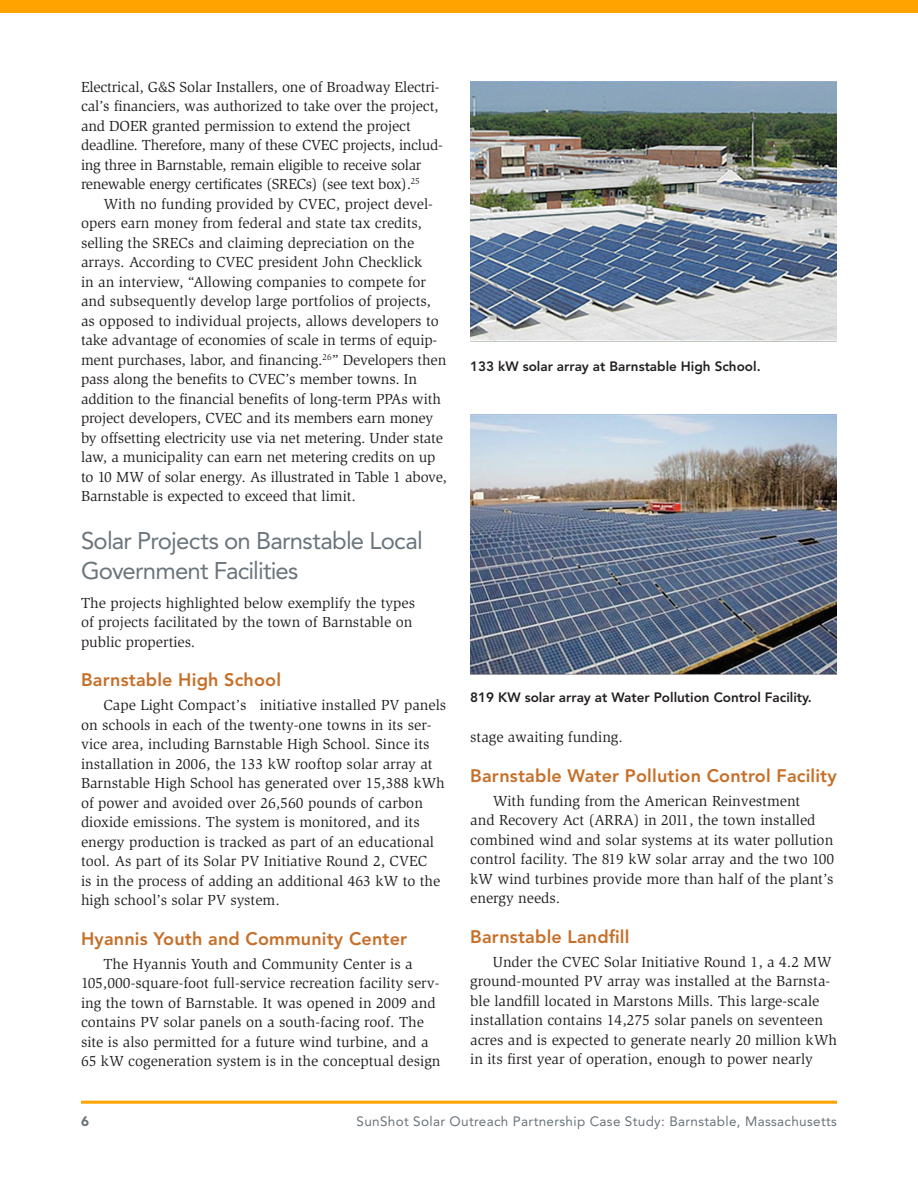
<style>
.page{position:relative;width:918px;height:1188px;background:#fff}
.page>*{position:absolute;margin:0;border:0;box-sizing:border-box;transform-origin:0 0}
.ha{font:24px/30px "Avenir LT Std";letter-spacing:-.035em;color:#6a747b}
.hb{font:800 18px "Avenir LT Std";letter-spacing:.01em;color:#c66f28}
.t{font:15px/19.5px "Slimbach Std";color:#231f20}
.t-2{font:15px/19.5px "Slimbach Std";letter-spacing:-.02em;color:#231f20}
.t1{font:15px/19.5px "Slimbach Std";color:#231f20}
.cp{font:800 13.5px "Avenir LT Std";color:#231f20}
.None-2{font:13.5px "Avenir LT Std";letter-spacing:.025em;color:#6a747b}
.t2{font:900 13.5px "Avenir LT Std";color:#6a747b}
</style>
<div class="page">
<hr style="left:81px;top:1101px;width:756px;height:3px;background:#ffa300">
<div style="left:0;top:0;width:918px;height:14px;background:#ffa300"></div>
<img style="left:470px;top:414px;width:367px;height:260px">
<img style="left:470px;top:81px;width:367px;height:260px">
<p class="t-2" style="left:81px;top:77px;width:363px">Electrical, G&amp;S Solar Installers, one of Broadway Electri&shy;cal’s financiers, was authorized to take over the project, and DOER granted permission to extend the project deadline. Therefore, many of these CVEC projects, includ&shy;ing three in Barnstable, remain eligible to receive solar renewable energy certificates (SRECs) (see text box).<sup>25</sup></p>
<p class="t" style="left:81px;top:194px;width:367px;text-indent:22px">With no funding provided by CVEC, project devel&shy;opers earn money from federal and state tax credits, selling the SRECs and claiming depreciation on the arrays. According to CVEC president John Checklick<br>in an interview, “Allowing companies to compete for and subsequently develop large portfolios of projects, as opposed to individual projects, allows developers to take advantage of economies of scale in terms of equip&shy;ment purchases, labor, and financing.<sup>26</sup>” Developers then pass along the benefits to CVEC’s member towns. In addition to the financial benefits of long-term PPAs with project developers, CVEC and its members earn money by offsetting electricity use via net metering. Under state law, a municipality can earn net metering credits on up to 10 MW of solar energy. As illustrated in Table 1 above, Barnstable is expected to exceed that limit.</p>
<p class="ha" style="left:81px;top:526px;width:343px">Solar Projects on Barnstable Local<br>Government Facilities</p>
<p class="t1" style="left:81px;top:593px;width:336px">The projects highlighted below exemplify the types of projects facilitated by the town of Barnstable on public properties.</p>
<p class="hb" style="left:81px;top:669px;width:202px">Barnstable High School</p>
<p class="t" style="left:81px;top:696px;width:367px;text-indent:22px">Cape Light Compact’s initiative installed PV panels on schools in each of the twenty-one towns in its ser&shy;vice area, including Barnstable High School. Since its installation in 2006, the 133 kW rooftop solar array at Barnstable High School has generated over 15,388 kWh of power and avoided over 26,560 pounds of carbon dioxide emissions. The system is monitored, and its energy production is tracked as part of an educational tool. As part of its Solar PV Initiative Round 2, CVEC<br>is in the process of adding an additional 463 kW to the high school’s solar PV system.</p>
<p class="hb" style="left:81px;top:928px;width:328px">Hyannis Youth and Community Center</p>
<p class="t" style="left:81px;top:954px;width:361px;text-indent:22px">The Hyannis Youth and Community Center is a 105,000-square-foot full-service recreation facility serv&shy;ing the town of Barnstable. It was opened in 2009 and contains PV solar panels on a south-facing roof. The site is also permitted for a future wind turbine, and a 65 kW cogeneration system is in the conceptual design</p>
<p class="cp" style="left:470px;top:358px;width:292px">133 kW solar array at Barnstable High School.</p>
<p class="cp" style="left:470px;top:690px;width:343px">819 KW solar array at Water Pollution Control Facility.</p>
<p class="t" style="left:470px;top:727px;width:154px">stage awaiting funding.</p>
<p class="hb" style="left:470px;top:765px;width:368px">Barnstable Water Pollution Control Facility</p>
<p class="t" style="left:470px;top:791px;width:366px;text-indent:22px">With funding from the American Reinvestment<br>and Recovery Act (ARRA) in 2011, the town installed combined wind and solar systems at its water pollution control facility. The 819 kW solar array and the two 100 kW wind turbines provide more than half of the plant’s energy needs.</p>
<p class="hb" style="left:470px;top:926px;width:161px">Barnstable Landfill</p>
<p class="t" style="left:470px;top:952px;width:368px;text-indent:22px">Under the CVEC Solar Initiative Round 1, a 4.2 MW ground-mounted PV array was installed at the Barnsta&shy;ble landfill located in Marstons Mills. This large-scale installation contains 14,275 solar panels on seventeen acres and is expected to generate nearly 20 million kWh in its first year of operation, enough to power nearly</p>
<p class="t2" style="left:81px;top:1113px;width:9px">6</p>
<p class="None-2" style="left:357px;top:1114px;width:482px">SunShot Solar Outreach Partnership Case Study: Barnstable, Massachusetts</p>
</div>
